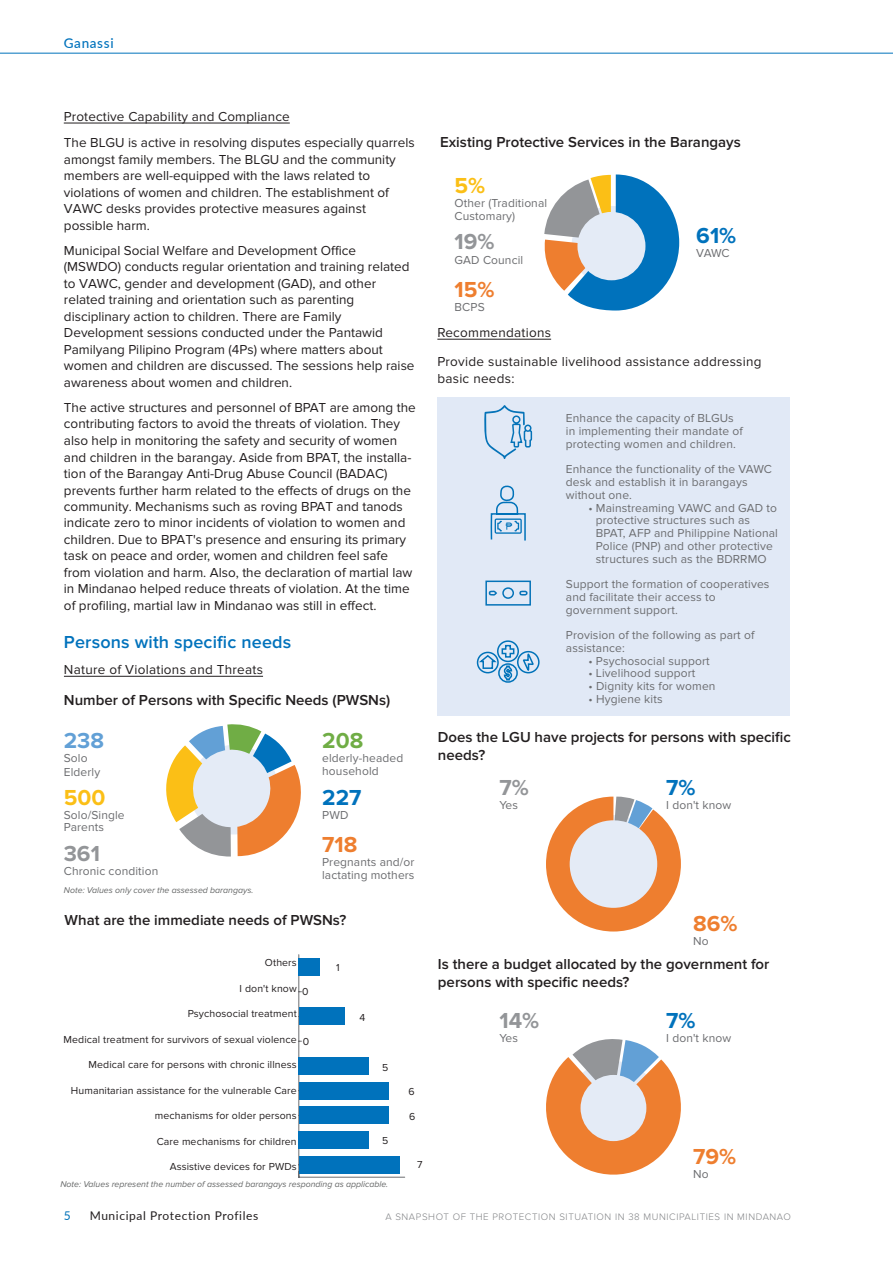
<style>
.page{position:relative;width:893px;height:1263px;background:#fff}
.page>*{position:absolute;margin:0;border:0;box-sizing:border-box;transform-origin:0 0}
.t1{font:700 22.5px "Proxima Nova";color:#ee7e2f}
.t2{font:700 22.5px "Proxima Nova";color:#939598}
.t3{font:700 22.5px "Proxima Nova";color:#0072bc}
.t4{font:700 22.5px "Proxima Nova";color:#fbbf16}
.t5{font:700 22.5px "Proxima Nova";color:#62a0d6}
.t6{font:700 22.5px "Proxima Nova";color:#70ad45}
.t7{font:600 18px "Proxima Nova";letter-spacing:.01em;color:#0072bc}
.t8{font:600 15px/18px "Proxima Nova";color:#231f20}
.t9{font:13.5px/16.5px "Proxima Nova";color:#231f20}
.t10{font:13.5px/16.5px "Proxima Nova";letter-spacing:.02em;color:#231f20}
.t11{font:500 13.5px "Lato";letter-spacing:.05em;color:#0072bc}
.t12{font:12px/12.8px "Proxima Nova";letter-spacing:.01em;color:#6c6d70}
.t13{font:12px "Lato";letter-spacing:.05em;color:#231f20}
.t14{font:12px "Lato";color:#0072b9}
.t15{font:10.5px "Proxima Nova";letter-spacing:.01em;color:#231f20}
.t16{font:300 9.75px "Proxima Nova";letter-spacing:.06em;color:#808285}
.t17{font:italic 8.7px "Proxima Nova";color:#656767}
</style>
<div class="page">
<hr style="left:64px;top:123px;width:226px;height:1px;background:#231f20">
<hr style="left:437px;top:339px;width:114px;height:1px;background:#231f20">
<div style="left:437px;top:397px;width:353px;height:319px;background:#e1e9f6"></div>
<hr style="left:299px;top:1177px;width:106px;height:1px;background:#6c6d70">
<hr style="left:299px;top:955px;width:1px;height:222px;background:#6c6d70">
<div style="left:299px;top:958px;width:21px;height:18px;background:#0072bc"></div>
<div style="left:299px;top:1007px;width:45px;height:18px;background:#0072bc"></div>
<div style="left:299px;top:1057px;width:70px;height:18px;background:#0072bc"></div>
<div style="left:299px;top:1082px;width:90px;height:17px;background:#0072bc"></div>
<div style="left:299px;top:1106px;width:90px;height:18px;background:#0072bc"></div>
<div style="left:299px;top:1131px;width:70px;height:18px;background:#0072bc"></div>
<div style="left:299px;top:1156px;width:100px;height:18px;background:#0072bc"></div>
<svg style="left:546px;top:1039px;width:135px;height:136px"></svg>
<div style="left:580px;top:1075px;width:66px;height:66px;background:#e4ebf6;border-radius:50%"></div>
<hr style="left:0;top:53px;width:893px;height:1px;background:#0072bc">
<svg style="left:544px;top:174px;width:135px;height:137px"></svg>
<div style="left:577px;top:212px;width:68px;height:68px;background:#e4ebf6;border-radius:50%"></div>
<svg style="left:166px;top:724px;width:135px;height:133px"></svg>
<svg style="left:546px;top:797px;width:135px;height:134px"></svg>
<svg style="left:484px;top:405px;width:49px;height:54px"></svg>
<svg style="left:476px;top:640px;width:64px;height:43px"></svg>
<svg style="left:490px;top:485px;width:36px;height:56px"></svg>
<svg style="left:485px;top:580px;width:46px;height:26px"></svg>
<hr style="left:64px;top:676px;width:199px;height:1px;background:#231f20">
<p class="t11" style="left:64px;top:33px;width:51px">Ganassi</p>
<p class="t9" style="left:64px;top:109px;width:227px">Protective Capability and Compliance</p>
<p class="t9" style="left:64px;top:135px;width:352px">The BLGU is active in resolving disputes especially quarrels amongst family members. The BLGU and the community members are well-equipped with the laws related to violations of women and children. The establishment of VAWC desks provides protective measures against possible harm.</p>
<p class="t9" style="left:64px;top:242px;width:352px">Municipal Social Welfare and Development Office (MSWDO) conducts regular orientation and training related to VAWC, gender and development (GAD), and other related training and orientation such as parenting disciplinary action to children. There are Family Development sessions conducted under the Pantawid Pamilyang Pilipino Program (4Ps) where matters about women and children are discussed. The sessions help raise awareness about women and children.</p>
<p class="t9" style="left:64px;top:399px;width:353px">The active structures and personnel of BPAT are among the contributing factors to avoid the threats of violation. They also help in monitoring the safety and security of women and children in the barangay. Aside from BPAT, the installa&shy;tion of the Barangay Anti-Drug Abuse Council (BADAC) prevents further harm related to the effects of drugs on the community. Mechanisms such as roving BPAT and tanods indicate zero to minor incidents of violation to women and children. Due to BPAT's presence and ensuring its primary task on peace and order, women and children feel safe from violation and harm. Also, the declaration of martial law in Mindanao helped reduce threats of violation. At the time of profiling, martial law in Mindanao was still in effect.</p>
<p class="t7" style="left:64px;top:631px;width:229px">Persons with specific needs</p>
<p class="t10" style="left:64px;top:661px;width:201px">Nature of Violations and Threats</p>
<p class="t8" style="left:64px;top:691px;width:328px">Number of Persons with Specific Needs (PWSNs)</p>
<p class="t5" style="left:64px;top:728px;width:42px">238</p>
<p class="t6" style="left:322px;top:728px;width:43px">208</p>
<p class="t12" style="left:64px;top:752px;width:38px;line-height:13.5px">Solo<br>Elderly</p>
<p class="t12" style="left:322px;top:752px;width:83px">elderly-headed household</p>
<p class="t12" style="left:64px;top:808px;width:62px">Solo/Single<br>Parents</p>
<p class="t12" style="left:322px;top:808px;width:28px">PWD</p>
<p class="t12" style="left:64px;top:864px;width:96px">Chronic condition</p>
<p class="t12" style="left:322px;top:856px;width:94px">Pregnants and/or lactating mothers</p>
<p class="t4" style="left:64px;top:784px;width:43px">500</p>
<p class="t3" style="left:322px;top:784px;width:41px">227</p>
<p class="t1" style="left:322px;top:831px;width:37px">718</p>
<p class="t2" style="left:64px;top:840px;width:38px">361</p>
<p class="t17" style="left:64px;top:886px;width:191px">Note: Values only cover the assessed barangays.</p>
<p class="t8" style="left:65px;top:912px;width:283px">What are the immediate needs of PWSNs?</p>
<p class="t15" style="left:265px;top:957px;width:33px">Others</p>
<p class="t15" style="left:240px;top:982px;width:59px">I don't know</p>
<p class="t15" style="left:188px;top:1008px;width:111px">Psychosocial treatment</p>
<p class="t15" style="left:64px;top:1033px;width:235px">Medical treatment for survivors of sexual violence</p>
<p class="t15" style="left:89px;top:1059px;width:210px">Medical care for persons with chronic illness</p>
<p class="t15" style="left:71px;top:1084px;width:227px">Humanitarian assistance for the vulnerable Care</p>
<p class="t15" style="left:155px;top:1110px;width:143px">mechanisms for older persons</p>
<p class="t15" style="left:157px;top:1135px;width:142px">Care mechanisms for children</p>
<p class="t15" style="left:170px;top:1161px;width:129px">Assistive devices for PWDs</p>
<p class="t15" style="left:336px;top:961px;width:5px">1</p>
<p class="t15" style="left:302px;top:986px;width:8px">0</p>
<p class="t15" style="left:303px;top:1035px;width:8px">0</p>
<p class="t15" style="left:359px;top:1011px;width:7px">4</p>
<p class="t15" style="left:382px;top:1061px;width:8px">5</p>
<p class="t15" style="left:382px;top:1134px;width:8px">5</p>
<p class="t17" style="left:60px;top:1179px;width:329px">Note: Values represent the number of assessed barangays responding as applicable.</p>
<p class="t15" style="left:408px;top:1085px;width:8px">6</p>
<p class="t15" style="left:409px;top:1110px;width:8px">6</p>
<p class="t15" style="left:417px;top:1158px;width:7px">7</p>
<p class="t8" style="left:440px;top:133px;width:302px">Existing Protective Services in the Barangays</p>
<p class="t4" style="left:455px;top:173px;width:32px">5%</p>
<p class="t12" style="left:455px;top:197px;width:94px">Other (Traditional<br>Customary)</p>
<p class="t12" style="left:455px;top:254px;width:70px">GAD Council</p>
<p class="t12" style="left:455px;top:300px;width:32px">BCPS</p>
<p class="t2" style="left:455px;top:229px;width:41px">19%</p>
<p class="t1" style="left:455px;top:276px;width:41px">15%</p>
<p class="t3" style="left:696px;top:222px;width:41px">61%</p>
<p class="t12" style="left:696px;top:246px;width:35px">VAWC</p>
<p class="t10" style="left:437px;top:325px;width:115px">Recommendations</p>
<p class="t10" style="left:437px;top:354px;width:326px">Provide sustainable livelihood assistance addressing basic needs:</p>
<p class="t12" style="left:566px;top:412px;width:178px">Enhance the capacity of BLGUs in implementing their mandate of protecting women and children.</p>
<p class="t12" style="left:566px;top:463px;width:208px">Enhance the functionality of the VAWC desk and establish it in barangays without one.</p>
<p class="t12" style="left:596px;top:501px;width:183px;text-indent:-8px">• Mainstreaming VAWC and GAD to protective structures such as<br>BPAT, AFP and Philippine National<br>Police (PNP) and other protective structures such as the BDRRMO</p>
<p class="t12" style="left:566px;top:578px;width:205px">Support the formation of cooperatives and facilitate their access to government support.</p>
<p class="t12" style="left:566px;top:629px;width:190px">Provision of the following as part of assistance:</p>
<p class="t12" style="left:588px;top:654px;width:123px">• Psychosocial support</p>
<p class="t12" style="left:588px;top:667px;width:109px">• Livelihood support</p>
<p class="t12" style="left:588px;top:680px;width:129px">• Dignity kits for women</p>
<p class="t12" style="left:588px;top:693px;width:76px">• Hygiene kits</p>
<p class="t8" style="left:438px;top:729px;width:354px">Does the LGU have projects for persons with specific needs?</p>
<p class="t2" style="left:500px;top:775px;width:31px">7%</p>
<p class="t12" style="left:500px;top:799px;width:20px">Yes</p>
<p class="t3" style="left:666px;top:775px;width:31px">7%</p>
<p class="t12" style="left:666px;top:799px;width:67px">I don't know</p>
<p class="t1" style="left:693px;top:911px;width:46px">86%</p>
<p class="t12" style="left:693px;top:935px;width:17px">No</p>
<p class="t8" style="left:438px;top:955px;width:333px">Is there a budget allocated by the government for persons with specific needs?</p>
<p class="t2" style="left:500px;top:1008px;width:41px">14%</p>
<p class="t12" style="left:500px;top:1032px;width:20px">Yes</p>
<p class="t3" style="left:666px;top:1008px;width:31px">7%</p>
<p class="t12" style="left:666px;top:1032px;width:67px">I don't know</p>
<p class="t1" style="left:693px;top:1143px;width:44px">79%</p>
<p class="t12" style="left:693px;top:1168px;width:17px">No</p>
<p class="t14" style="left:64px;top:1207px;width:8px">5</p>
<p class="t13" style="left:90px;top:1207px;width:170px">Municipal Protection Profiles</p>
<p class="t16" style="left:385px;top:1211px;width:407px">A SNAPSHOT OF THE PROTECTION SITUATION IN 38 MUNICIPALITIES IN MINDANAO</p>
</div>
